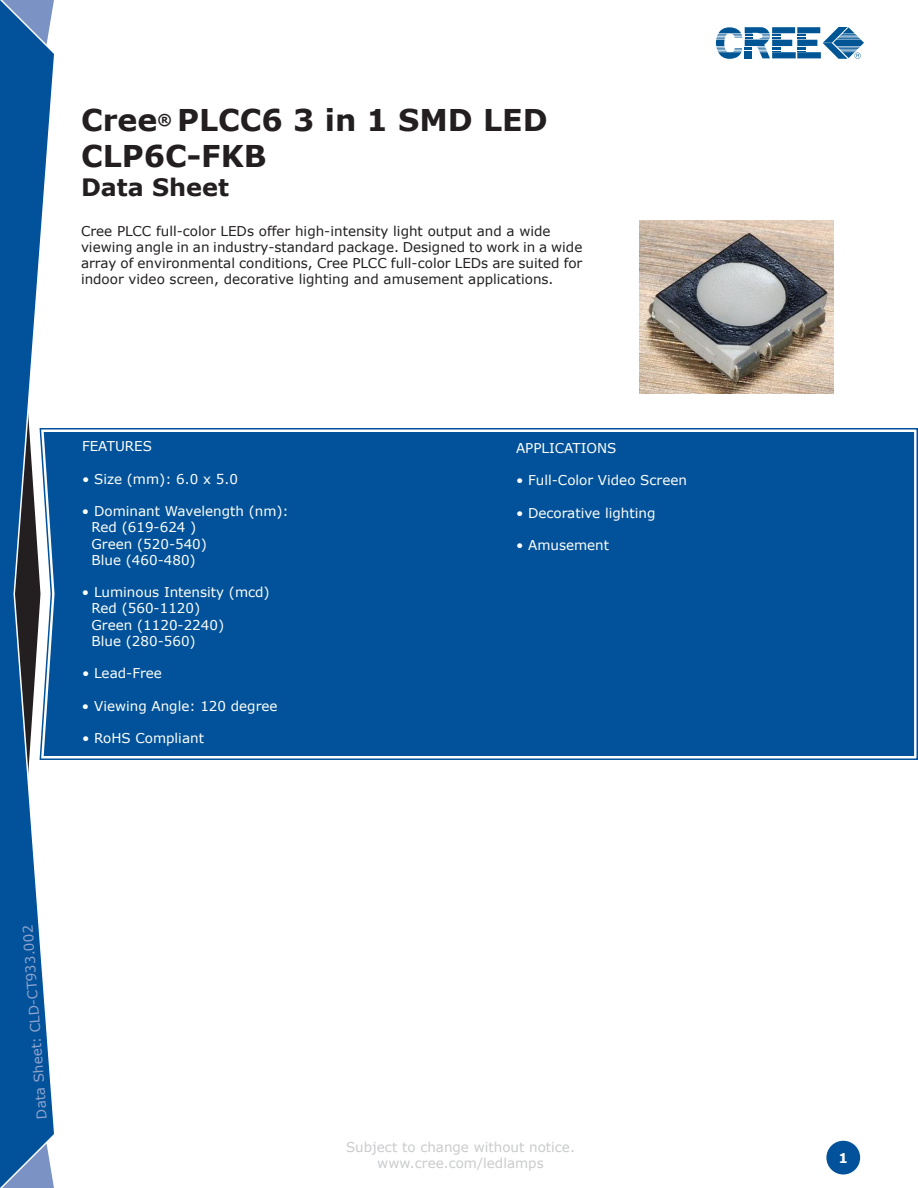
<style>
.page{position:relative;width:918px;height:1188px;background:#fff}
.page>*{position:absolute;margin:0;border:0;box-sizing:border-box;transform-origin:0 0}
.t1{font:700 30px "Verdana";color:#231f20}
.t2{font:700 24px "Verdana";color:#231f20}
.t3{font:13.5px "Verdana";color:#fffffa}
.t4{font:13.5px "Verdana";color:#231f20}
.t5{font:13.5px/16.2px "Verdana";color:#939598;text-align:center}
.t6{font:13.5px "Verdana";color:#90a3ce}
.t7{font:700 13.5px "Verdana";color:#fff}
</style>
<div class="page">
<svg style="left:0;top:0;width:54px;height:1188px"></svg>
<div style="left:826px;top:1141px;width:34px;height:33px;background:#01529a;border-radius:50%"></div>
<svg style="left:716px;top:27px;width:148px;height:32px"></svg>
<svg style="left:39px;top:427px;width:879px;height:334px"></svg>
<div style="left:44px;top:432px;width:870px;height:324px;background:#01529a"></div>
<img style="left:639px;top:221px;width:195px;height:172px">
<p class="t1" style="left:81px;top:101px;width:468px">Cree<sup>®</sup> PLCC6 3 in 1 SMD LED</p>
<p class="t1" style="left:81px;top:137px;width:187px">CLP6C-FKB</p>
<p class="t2" style="left:81px;top:172px;width:150px">Data Sheet</p>
<p class="t4" style="left:81px;top:222px;width:471px">Cree PLCC full-color LEDs offer high-intensity light output and a wide</p>
<p class="t4" style="left:81px;top:238px;width:503px">viewing angle in an industry-standard package. Designed to work in a wide</p>
<p class="t4" style="left:81px;top:255px;width:503px">array of environmental conditions, Cree PLCC full-color LEDs are suited for</p>
<p class="t4" style="left:81px;top:271px;width:474px">indoor video screen, decorative lighting and amusement applications.</p>
<p class="t3" style="left:82px;top:438px;width:72px">FEATURES</p>
<p class="t3" style="left:82px;top:470px;width:157px">• Size (mm): 6.0 x 5.0</p>
<p class="t3" style="left:82px;top:503px;width:208px">• Dominant Wavelength (nm):</p>
<p class="t3" style="left:92px;top:519px;width:106px">Red (619-624 )</p>
<p class="t3" style="left:92px;top:535px;width:117px">Green (520-540)</p>
<p class="t3" style="left:92px;top:551px;width:106px">Blue (460-480)</p>
<p class="t3" style="left:82px;top:584px;width:189px">• Luminous Intensity (mcd)</p>
<p class="t3" style="left:91px;top:600px;width:110px">Red (560-1120)</p>
<p class="t3" style="left:92px;top:616px;width:134px">Green (1120-2240)</p>
<p class="t3" style="left:92px;top:632px;width:106px">Blue (280-560)</p>
<p class="t3" style="left:82px;top:665px;width:81px">• Lead-Free</p>
<p class="t3" style="left:82px;top:697px;width:197px">• Viewing Angle: 120 degree</p>
<p class="t3" style="left:82px;top:729px;width:123px">• RoHS Compliant</p>
<p class="t3" style="left:516px;top:439px;width:102px">APPLICATIONS</p>
<p class="t3" style="left:516px;top:472px;width:172px">• Full-Color Video Screen</p>
<p class="t3" style="left:516px;top:504px;width:141px">• Decorative lighting</p>
<p class="t3" style="left:516px;top:537px;width:95px">• Amusement</p>
<p class="t6" style="left:33px;top:1120px;width:196px;rotate:-94deg">Data Sheet: CLD-CT933.002</p>
<p class="t5" style="left:346px;top:1139px;width:230px">Subject to change without notice. www.cree.com/ledlamps</p>
<p class="t7" style="left:838px;top:1149px;width:11px">1</p>
</div>
